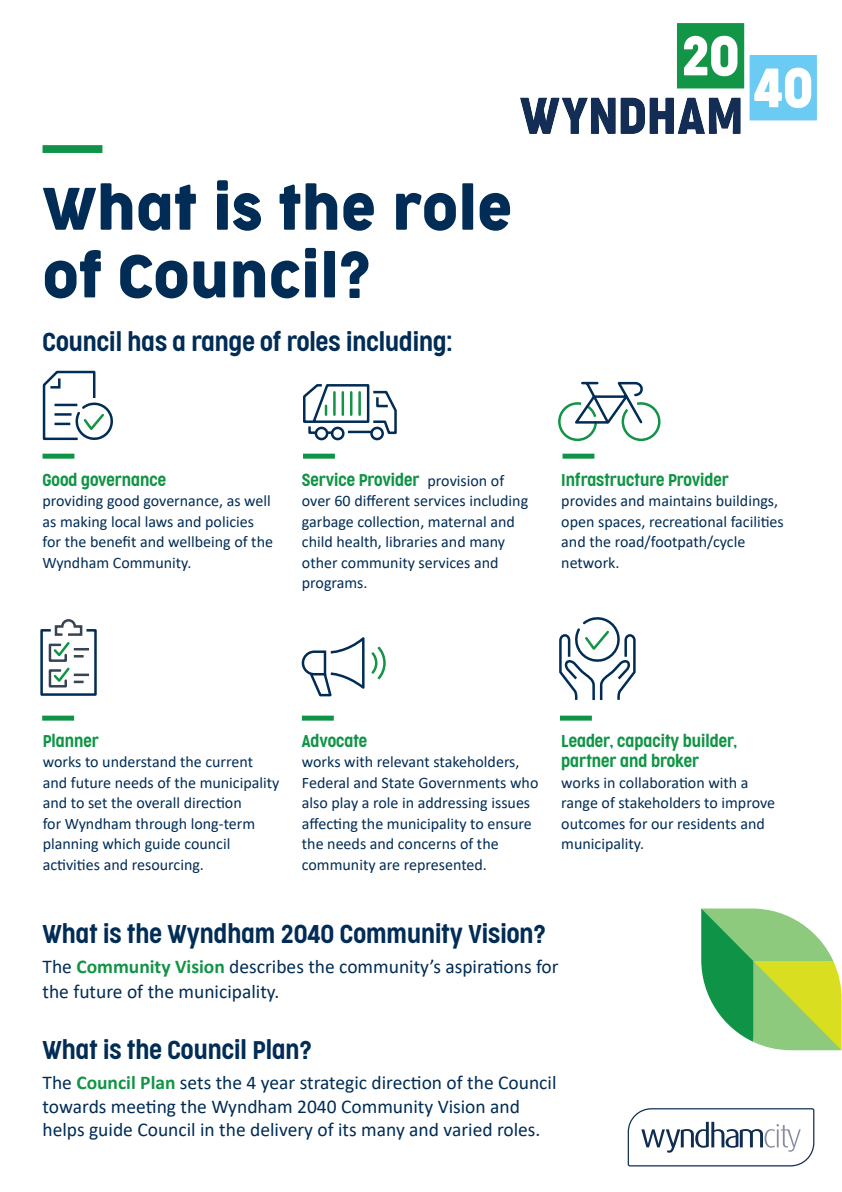
<style>
.page{position:relative;width:842px;height:1192px;background:#fff}
.page>*{position:absolute;margin:0;border:0;box-sizing:border-box;transform-origin:0 0}
.t1{font:56.4px/67.7px "Cocogoose Narrow";color:#002c55}
.t2{font:300 24px "Cocogoose Condensed";color:#002c55}
.t3{font:19.5px/23.5px "Calibri";color:#002c55}
.t4{font:16px/20.5px "Calibri";color:#002c55}
.t5{font:300 16px/20.5px "Cocogoose Condensed";color:#119446}
.s1{font-family:"Calibri";font-weight:400;color:#002c55}
.s2{font-weight:700;color:#119446}
</style>
<div class="page">
<svg style="left:627px;top:1108px;width:188px;height:59px"></svg>
<div style="left:43px;top:145px;width:59px;height:8px;background:#0f9447"></div>
<div style="left:43px;top:454px;width:31px;height:5px;background:#0f9447"></div>
<div style="left:302px;top:716px;width:32px;height:5px;background:#0f9447"></div>
<div style="left:303px;top:454px;width:32px;height:5px;background:#0f9447"></div>
<div style="left:562px;top:454px;width:32px;height:5px;background:#0f9447"></div>
<div style="left:42px;top:716px;width:32px;height:5px;background:#0f9447"></div>
<div style="left:560px;top:716px;width:32px;height:5px;background:#0f9447"></div>
<img style="left:520px;top:24px;width:296px;height:109px">
<svg style="left:303px;top:384px;width:94px;height:57px"></svg>
<hr style="left:342px;top:392px;width:2px;height:23px;background:#119446">
<hr style="left:350px;top:392px;width:2px;height:23px;background:#119446">
<hr style="left:358px;top:392px;width:3px;height:23px;background:#119446">
<svg style="left:558px;top:381px;width:103px;height:61px"></svg>
<svg style="left:40px;top:619px;width:57px;height:77px"></svg>
<svg style="left:301px;top:637px;width:85px;height:60px"></svg>
<svg style="left:559px;top:617px;width:77px;height:83px"></svg>
<svg style="left:701px;top:909px;width:141px;height:141px"></svg>
<svg style="left:42px;top:370px;width:71px;height:71px"></svg>
<h1 class="t1" style="left:43px;top:176px;width:471px">What is the role of Council?</h1>
<h2 class="t2" style="left:43px;top:325px;width:412px">Council has a range of roles including:</h2>
<p class="t5" style="left:43px;top:470px;width:125px">Good governance</p>
<p class="t4" style="left:43px;top:490px;width:232px">providing good governance, as well as making local laws and policies for the benefit and wellbeing of the<br>Wyndham Community.</p>
<p class="t5" style="left:302px;top:470px;width:204px">Service Provider <span class="s1">provision of</span></p>
<p class="t4" style="left:302px;top:490px;width:228px">over 60 different services including garbage collection, maternal and child health, libraries and many other community services and programs.</p>
<p class="t5" style="left:561px;top:470px;width:169px">Infrastructure Provider</p>
<p class="t4" style="left:561px;top:490px;width:224px">provides and maintains buildings, open spaces, recreational facilities and the road/footpath/cycle network.</p>
<p class="t5" style="left:43px;top:731px;width:58px">Planner</p>
<p class="t4" style="left:43px;top:751px;width:238px">works to understand the current and future needs of the municipality and to set the overall direction<br>for Wyndham through long-term planning which guide council activities and resourcing.</p>
<p class="t5" style="left:302px;top:731px;width:67px">Advocate</p>
<p class="t4" style="left:302px;top:751px;width:238px">works with relevant stakeholders, Federal and State Governments who also play a role in addressing issues affecting the municipality to ensure the needs and concerns of the community are represented.</p>
<p class="t5" style="left:561px;top:731px;width:178px">Leader, capacity builder, partner and broker</p>
<p class="t4" style="left:561px;top:772px;width:215px">works in collaboration with a range of stakeholders to improve outcomes for our residents and municipality.</p>
<h2 class="t2" style="left:43px;top:918px;width:505px">What is the Wyndham 2040 Community Vision?</h2>
<p class="t3" style="left:43px;top:954px;width:518px;line-height:25px">The <span class="s2">Community Vision</span> describes the community’s aspirations for the future of the municipality.</p>
<h2 class="t2" style="left:43px;top:1034px;width:271px">What is the Council Plan?</h2>
<p class="t3" style="left:43px;top:1071px;width:515px">The <span class="s2">Council Plan</span> sets the 4 year strategic direction of the Council towards meeting the Wyndham 2040 Community Vision and helps guide Council in the delivery of its many and varied roles.</p>
</div>
